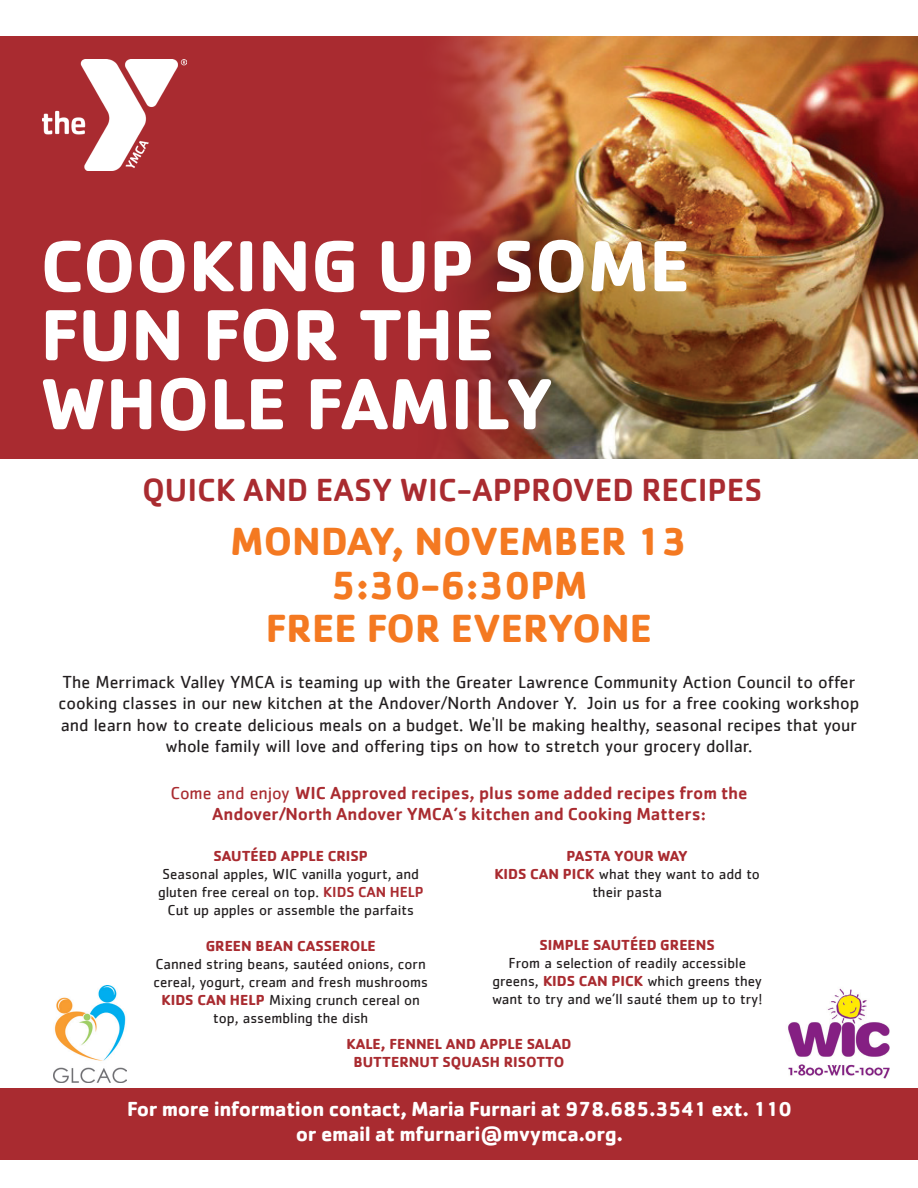
<style>
.page{position:relative;width:918px;height:1188px;background:#fff}
.page>*{position:absolute;margin:0;border:0;box-sizing:border-box;transform-origin:0 0}
.t1{font:700 75px/69px "Cachet";color:#fff}
.t2{font:700 40.5px "Cachet";color:#f47921}
.t3{font:500 33px "Cachet";color:#a92b30}
.t4{font:700 21px/25.2px "Cachet";letter-spacing:-.02em;color:#fff;text-align:center}
.t5{font:18px/21.6px "Cachet";color:#231f20;text-align:center}
.t6{font:500 18px/21.6px "Cachet";color:#a92b30;text-align:center}
.t7{font:15px/18px "Cachet";color:#231f20}
.t8{font:700 15px "Cachet";color:#a92b30}
.s1{font-weight:400}
.s2{font-weight:500;color:#a92b30}
.s3{font-weight:700;color:#a92b30}
</style>
<div class="page">
<img style="left:54px;top:986px;width:72px;height:96px">
<img style="left:774px;top:988px;width:132px;height:101px">
<img style="left:552px;top:36px;width:366px;height:423px">
<svg style="left:0;top:36px;width:552px;height:423px;background:#a63031"></svg>
<img style="left:42px;top:60px;width:145px;height:110px">
<div style="left:0;top:1089px;width:918px;height:71px;background:#a92b30"></div>
<h1 class="t1" style="left:40px;top:229px;width:652px">COOKING UP SOME<br>FUN FOR THE<br>WHOLE FAMILY</h1>
<h3 class="t3" style="left:142px;top:470px;width:622px">Quick and Easy WIC-Approved Recipes</h3>
<h2 class="t2" style="left:231px;top:515px;width:458px">MONDAY, NOVEMBER 13</h2>
<h2 class="t2" style="left:331px;top:559px;width:227px">5:30-6:30PM</h2>
<h2 class="t2" style="left:266px;top:602px;width:388px">FREE FOR EVERYONE</h2>
<p class="t5" style="left:59px;top:670px;width:802px">The Merrimack Valley YMCA is teaming up with the Greater Lawrence Community Action Council to offer cooking classes in our new kitchen at the Andover/North Andover Y. Join us for a free cooking workshop and learn how to create delicious meals on a budget. We'll be making healthy, seasonal recipes that your whole family will love and offering tips on how to stretch your grocery dollar.</p>
<p class="t6" style="left:170px;top:781px;width:579px"><span class="s1">Come and enjoy</span> WIC Approved recipes, plus some added recipes from the<br>Andover/North Andover YMCA’s kitchen and Cooking Matters:</p>
<p class="t8" style="left:214px;top:846px;width:19px">SAUT</p>
<p class="t8" style="left:251px;top:846px;width:49px">ÉED APPLE</p>
<p class="t8" style="left:328px;top:846px;width:18px">CRISP</p>
<p class="t7" style="left:158px;top:865px;width:267px;text-align:center">Seasonal apples, WIC vanilla yogurt, and gluten free cereal on top. <span class="s2">Kids can help<br></span>Cut up apples or assemble the parfaits</p>
<p class="t8" style="left:206px;top:936px;width:20px">GREEN</p>
<p class="t8" style="left:256px;top:936px;width:10px">BEAN</p>
<p class="t8" style="left:297px;top:936px;width:19px">CASSEROLE</p>
<p class="t7" style="left:154px;top:955px;width:276px">Canned string beans, sautéed onions, corn cereal, yogurt, cream and fresh mushrooms</p>
<p class="t8" style="left:162px;top:990px;width:46px">KIDS CAN</p>
<p class="t8" style="left:230px;top:990px;width:10px">HELP</p>
<p class="t8" style="left:567px;top:847px;width:19px">PASTA</p>
<p class="t8" style="left:614px;top:847px;width:20px">YOUR</p>
<p class="t8" style="left:658px;top:847px;width:22px">WAY</p>
<p class="t8" style="left:494px;top:865px;width:46px">KIDSCAN</p>
<p class="t8" style="left:563px;top:865px;width:9px">PICK</p>
<p class="t7" style="left:592px;top:865px;width:169px;text-indent:6px">what they want to add to their pasta</p>
<p class="t8" style="left:540px;top:935px;width:18px">SIMPLE</p>
<p class="t8" style="left:593px;top:935px;width:19px">SAUT</p>
<p class="t8" style="left:630px;top:935px;width:50px">ÉED GREENS</p>
<p class="t7" style="left:493px;top:954px;width:255px;text-indent:16px">From a selection of readily accessible greens, <span class="s3">KIDS CAN</span></p>
<p class="t8" style="left:612px;top:971px;width:9px">PICK</p>
<p class="t7" style="left:492px;top:972px;width:272px;text-align:right">which greens they<br>want to try and we’ll sauté them up to try!</p>
<p class="t7" style="left:213px;top:991px;width:208px;text-indent:56px">Mixing crunch cereal on top, assembling the dish</p>
<p class="t8" style="left:347px;top:1034px;width:61px">KALE, FENNEL</p>
<p class="t8" style="left:446px;top:1034px;width:53px">AND APPLE</p>
<p class="t8" style="left:527px;top:1034px;width:46px">SALAD</p>
<p class="t8" style="left:354px;top:1052px;width:11px">BUTTERNUT</p>
<p class="t8" style="left:443px;top:1052px;width:30px">SQUASH</p>
<p class="t8" style="left:504px;top:1052px;width:19px">RISOTTO</p>
<h3 class="t4" style="left:127px;top:1096px;width:666px">FOR MORE INFORMATION CONTACT, MARIA FURNARI AT 978.685.3541 EXT. 110<br>OR EMAIL AT MFURNARI@MVYMCA.ORG.</h3>
</div>
